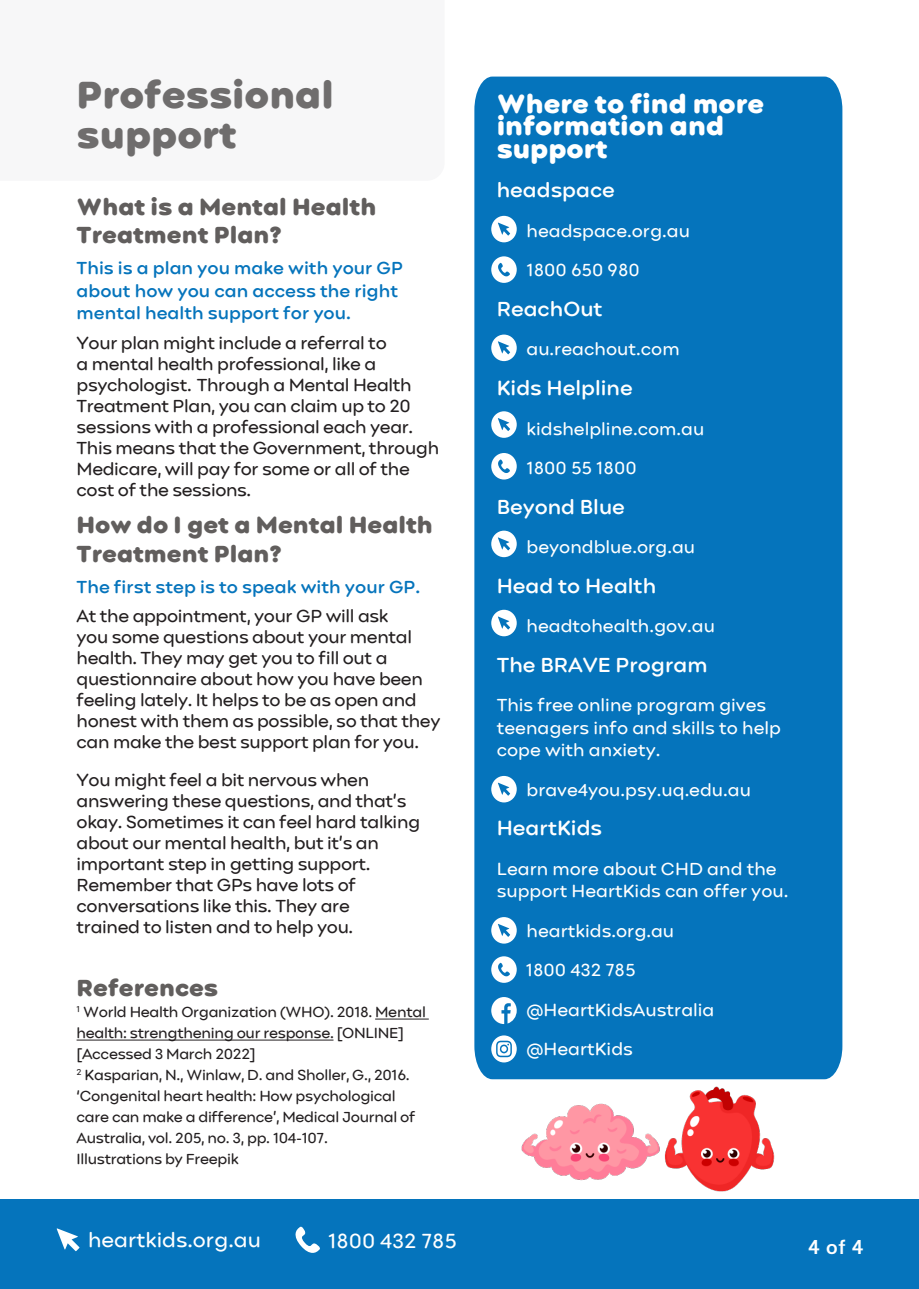
<style>
.page{position:relative;width:919px;height:1289px;background:#fff}
.page>*{position:absolute;margin:0;border:0;box-sizing:border-box;transform-origin:0 0}
.Sub_Heading{font:39px/40.5px "point soft black";color:#6f6d6d}
.body_copy{font:27px/22.5px "point soft black";color:#fff}
.Sub_Heading-2{font:24px/28.5px "point soft black";color:#615e5d}
.body_copy-2{font:24px "point soft black";color:#615e5d}
.body_copy-3{font:21px "point soft semi bold";color:#fff}
.t1{font:21px "point soft regular";color:#fff}
.t2{font:700 19.5px "Muli";color:#fff}
.body_copy-4{font:18px/21px "point soft regular";letter-spacing:-.02em;color:#231f20}
.body_copy-5{font:18px/22.5px "point soft regular";color:#fff}
.Paragraph_Heading{font:18px/21px "point soft regular";letter-spacing:-.02em;color:#231f20}
.Paragraph_Heading-2{font:18px/22.5px "point soft semi bold";color:#0574bc}
.body_copy-6{font:15px/21px "point soft regular";letter-spacing:-.02em;color:#231f20}
</style>
<div class="page">
<div style="left:7px;top:1199px;width:911px;height:81px;background:#0574bc"></div>
<svg style="left:57px;top:1228px;width:22px;height:23px"></svg>
<svg style="left:295px;top:1226px;width:25px;height:26px"></svg>
<div style="left:474px;top:77px;width:368px;height:1002px;background:#0574bc"></div>
<svg style="left:491px;top:1035px;width:25px;height:27px"></svg>
<div style="left:491px;top:334px;width:25px;height:27px;background:#fff;border-radius:50%"></div>
<svg style="left:498px;top:341px;width:12px;height:13px"></svg>
<div style="left:491px;top:411px;width:25px;height:27px;background:#fff;border-radius:50%"></div>
<svg style="left:498px;top:418px;width:12px;height:13px"></svg>
<div style="left:491px;top:216px;width:25px;height:26px;background:#fff;border-radius:50%"></div>
<svg style="left:498px;top:222px;width:12px;height:14px"></svg>
<div style="left:491px;top:956px;width:25px;height:26px;background:#fff;border-radius:50%"></div>
<svg style="left:498px;top:962px;width:12px;height:14px"></svg>
<svg style="left:491px;top:997px;width:25px;height:27px"></svg>
<div style="left:491px;top:453px;width:25px;height:26px;background:#fff;border-radius:50%"></div>
<svg style="left:498px;top:459px;width:12px;height:14px"></svg>
<div style="left:491px;top:256px;width:25px;height:27px;background:#fff;border-radius:50%"></div>
<svg style="left:498px;top:262px;width:12px;height:14px"></svg>
<div style="left:491px;top:530px;width:25px;height:27px;background:#fff;border-radius:50%"></div>
<svg style="left:498px;top:537px;width:12px;height:13px"></svg>
<div style="left:491px;top:609px;width:25px;height:27px;background:#fff;border-radius:50%"></div>
<svg style="left:498px;top:616px;width:12px;height:13px"></svg>
<div style="left:491px;top:776px;width:25px;height:26px;background:#fff;border-radius:50%"></div>
<svg style="left:498px;top:782px;width:12px;height:13px"></svg>
<img style="left:521px;top:1086px;width:254px;height:106px">
<hr style="left:375px;top:1018px;width:54px;height:1px;background:#231f20">
<hr style="left:77px;top:1039px;width:256px;height:1px;background:#231f20">
<div style="left:491px;top:917px;width:25px;height:26px;background:#fff;border-radius:50%"></div>
<svg style="left:498px;top:924px;width:12px;height:12px"></svg>
<div style="left:34px;top:1280px;width:884px;height:8px;background:#0574bc"></div>
<div style="left:0;top:1199px;width:34px;height:89px;background:#0574bc"></div>
<p class="Sub_Heading" style="left:77px;top:74px;width:259px">Professional support</p>
<p class="Sub_Heading-2" style="left:77px;top:192px;width:301px">What is a Mental Health<br>Treatment Plan?</p>
<p class="Paragraph_Heading-2" style="left:77px;top:257px;width:328px">This is a plan you make with your GP about how you can access the right mental health support for you.</p>
<p class="Paragraph_Heading" style="left:77px;top:332px;width:364px">Your plan might include a referral to<br>a mental health professional, like a psychologist. Through a Mental Health Treatment Plan, you can claim up to 20 sessions with a professional each year.<br>This means that the Government, through Medicare, will pay for some or all of the cost of the sessions.</p>
<p class="Sub_Heading-2" style="left:77px;top:510px;width:358px">How do I get a Mental Health<br>Treatment Plan?</p>
<p class="Paragraph_Heading-2" style="left:77px;top:575px;width:345px">The first step is to speak with your GP.</p>
<p class="body_copy-4" style="left:77px;top:605px;width:365px">At the appointment, your GP will ask<br>you some questions about your mental health. They may get you to fill out a questionnaire about how you have been feeling lately. It helps to be as open and honest with them as possible, so that they can make the best support plan for you.</p>
<p class="body_copy-4" style="left:77px;top:769px;width:345px">You might feel a bit nervous when answering these questions, and that’s okay. Sometimes it can feel hard talking about our mental health, but it’s an important step in getting support.<br>Remember that GPs have lots of conversations like this. They are<br>trained to listen and to help you.</p>
<p class="body_copy-2" style="left:77px;top:972px;width:143px">References</p>
<p class="body_copy-6" style="left:77px;top:1001px;width:351px"><sup>1</sup> World Health Organization (WHO). 2018. Mental health: strengthening our response. [ONLINE] [Accessed 3 March 2022]<br><sup>2</sup> Kasparian, N., Winlaw, D. and Sholler, G., 2016. ‘Congenital heart health: How psychological care can make a difference’, Medical Journal of Australia, vol. 205, no. 3, pp. 104-107.<br>Illustrations by Freepik</p>
<p class="body_copy" style="left:496px;top:92px;width:269px">Where to find more information and support</p>
<p class="body_copy-3" style="left:496px;top:177px;width:120px">headspace</p>
<p class="body_copy-5" style="left:526px;top:219px;width:165px">headspace.org.au</p>
<p class="body_copy-5" style="left:526px;top:259px;width:115px">1800 650 980</p>
<p class="body_copy-3" style="left:496px;top:296px;width:107px">ReachOut</p>
<p class="body_copy-5" style="left:526px;top:338px;width:155px">au.reachout.com</p>
<p class="body_copy-3" style="left:496px;top:375px;width:137px">Kids Helpline</p>
<p class="body_copy-5" style="left:526px;top:417px;width:179px">kidshelpline.com.au</p>
<p class="body_copy-5" style="left:526px;top:456px;width:112px">1800 55 1800</p>
<p class="body_copy-3" style="left:496px;top:493px;width:130px">Beyond Blue</p>
<p class="body_copy-5" style="left:526px;top:535px;width:170px">beyondblue.org.au</p>
<p class="body_copy-3" style="left:496px;top:572px;width:161px">Head to Health</p>
<p class="body_copy-5" style="left:526px;top:614px;width:190px">headtohealth.gov.au</p>
<p class="body_copy-3" style="left:496px;top:651px;width:212px">The BRAVE Program</p>
<p class="body_copy-5" style="left:496px;top:693px;width:286px">This free online program gives teenagers info and skills to help cope with anxiety.</p>
<p class="body_copy-5" style="left:526px;top:778px;width:226px">brave4you.psy.uq.edu.au</p>
<p class="body_copy-3" style="left:496px;top:815px;width:107px">HeartKids</p>
<p class="body_copy-5" style="left:496px;top:857px;width:293px">Learn more about CHD and the support HeartKids can offer you.</p>
<p class="body_copy-5" style="left:526px;top:919px;width:149px">heartkids.org.au</p>
<p class="body_copy-5" style="left:526px;top:958px;width:111px">1800 432 785</p>
<p class="body_copy-5" style="left:526px;top:998px;width:189px">@HeartKidsAustralia</p>
<p class="body_copy-5" style="left:526px;top:1037px;width:108px">@HeartKids</p>
<p class="t1" style="left:88px;top:1227px;width:174px">heartkids.org.au</p>
<p class="t1" style="left:328px;top:1227px;width:130px">1800 432 785</p>
<p class="t2" style="left:807px;top:1231px;width:57px">4 of 4</p>
</div>
